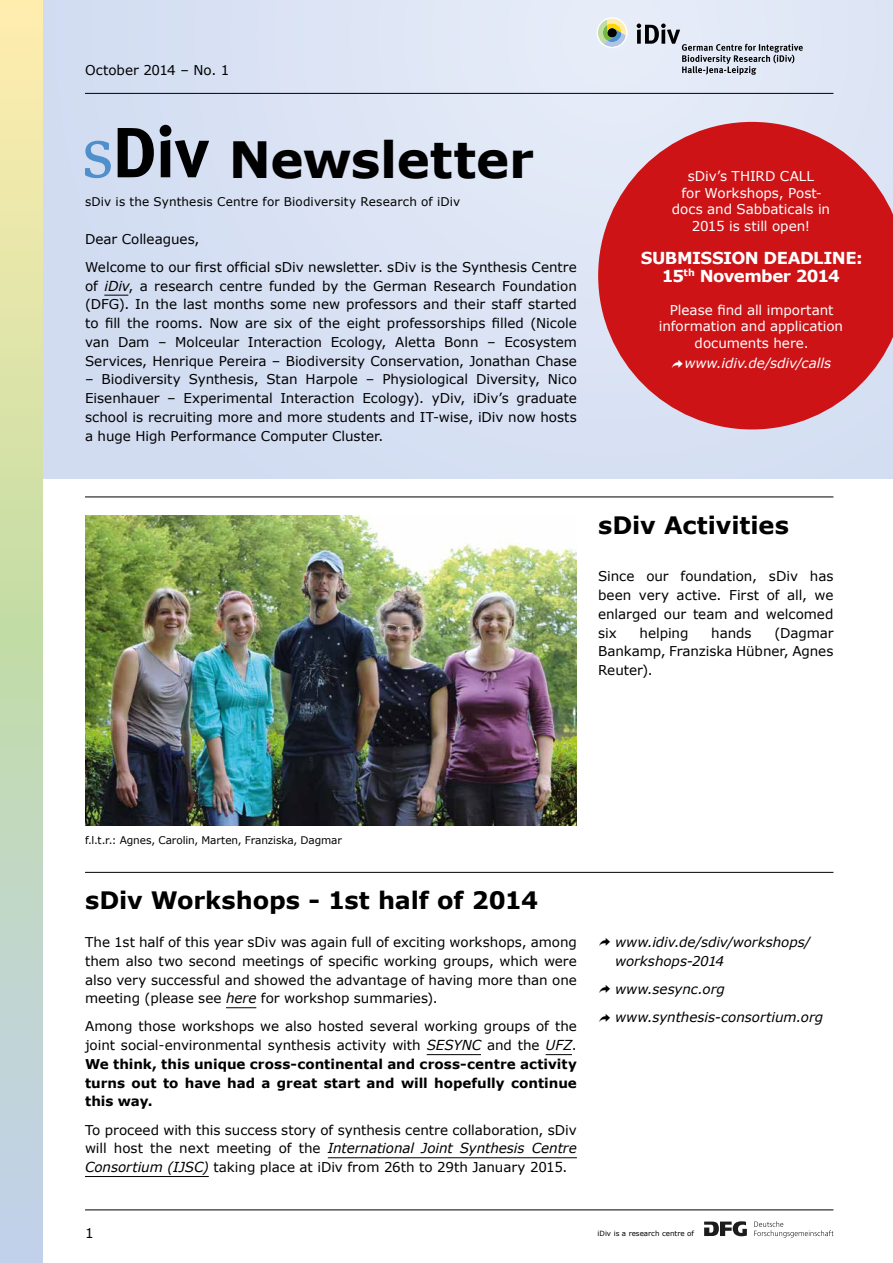
<style>
.page{position:relative;width:893px;height:1263px;background:#fff}
.page>*{position:absolute;margin:0;border:0;box-sizing:border-box;transform-origin:0 0}
.t1{font:700 49.95px "Verdana";letter-spacing:-.005em;color:#000}
.t2{font:700 24px "Verdana";letter-spacing:-.005em;color:#000}
.t3{font:700 16.5px/18px "Verdana";letter-spacing:-.03em;color:#fff;text-align:center}
.t4{font:italic 13.8px "Verdana";letter-spacing:-.005em;color:#000}
.t5{font:13.5px/18.8px "Verdana";color:#000;text-align:justify}
.t6{font:700 13.5px/18.8px "Verdana";letter-spacing:-.005em;color:#000;text-align:justify}
.t7{font:13.5px/16.5px "Verdana";color:#fff;text-align:center}
.t8{font:italic 13.5px/18.8px "Verdana";letter-spacing:-.005em;color:#000}
.t9{font:italic 13.5px "Verdana";letter-spacing:-.005em;color:#fff}
.t10{font:12px "Verdana";letter-spacing:.015em;color:#000}
.t11{font:10.5px "Verdana";letter-spacing:-.01em;color:#000}
.t12{font:7.2px "Verdana";color:#000}
.s1{font-style:italic;font-size:13.8px}
.s2{font-family:"Entypo";font-style:normal;font-size:24px}
.s3{font-weight:400}
.s4{font-weight:400;font-style:italic;font-size:13.8px}
.s5{font-style:normal;font-size:13.5px}
</style>
<div class="page">
<svg style="left:704px;top:1221px;width:43px;height:15px"></svg>
<svg style="left:754px;top:1221px;width:79px;height:17px"></svg>
<div style="left:43px;top:0;width:850px;height:478px;background:#d8e1f4"></div>
<hr style="left:85px;top:497px;width:748px;height:1px;background:#000">
<hr style="left:85px;top:93px;width:748px;height:1px;background:#000">
<hr style="left:85px;top:872px;width:748px;height:1px;background:#000">
<svg style="left:104px;top:295px;width:24px;height:1px"></svg>
<img style="left:85px;top:516px;width:492px;height:309px">
<hr style="left:226px;top:1007px;width:30px;height:1px;background:#000">
<hr style="left:427px;top:1054px;width:54px;height:1px;background:#000">
<svg style="left:546px;top:1054px;width:26px;height:1px"></svg>
<hr style="left:328px;top:1157px;width:249px;height:1px;background:#000">
<hr style="left:85px;top:1176px;width:124px;height:1px;background:#000">
<svg style="left:598px;top:122px;width:295px;height:307px;fill:#cd1316"></svg>
<hr style="left:85px;top:1209px;width:748px;height:1px;background:#000">
<svg style="left:595px;top:15px;width:34px;height:36px"></svg>
<svg style="left:637px;top:24px;width:166px;height:51px"></svg>
<svg style="left:0;top:0;width:43px;height:1263px;background:#d1ddba"></svg>
<svg style="left:118px;top:125px;width:91px;height:52px"></svg>
<svg style="left:85px;top:141px;width:26px;height:37px"></svg>
<p class="t5" style="left:85px;top:61px;width:146px">October 2014 – No. 1</p>
<h1 class="t1" style="left:229px;top:125px;width:307px">Newsletter</h1>
<p class="t10" style="left:85px;top:194px;width:377px">sDiv is the Synthesis Centre for Biodiversity Research of iDiv</p>
<p class="t5" style="left:85px;top:225px;width:493px;line-height:28px">Dear Colleagues,<br>Welcome to our first official sDiv newsletter. sDiv is the Synthesis Centre</p>
<p class="t5" style="left:85px;top:276px;width:493px">of <span class="s1">iDiv</span>, a research centre funded by the German Research Foundation (DFG). In the last months some new professors and their staff started to fill the rooms. Now are six of the eight professorships filled (Nicole van Dam – Molceular Interaction Ecology, Aletta Bonn – Ecosystem Services, Henrique Pereira – Biodiversity Conservation, Jonathan Chase</p>
<p class="t5" style="left:85px;top:370px;width:493px">– Biodiversity Synthesis, Stan Harpole – Physiological Diversity, Nico Eisenhauer – Experimental Interaction Ecology). yDiv, iDiv’s graduate school is recruiting more and more students and IT-wise, iDiv now hosts a huge High Performance Computer Cluster.</p>
<p class="t7" style="left:672px;top:168px;width:160px">sDiv’s THIRD CALL<br>for Workshops, Post&shy;docs and Sabbaticals in<br>2015 is still open!</p>
<p class="t3" style="left:641px;top:248px;width:223px">SUBMISSION DEADLINE:<br>15<sup>th</sup> November 2014</p>
<p class="t7" style="left:659px;top:301px;width:186px">Please find all important information and application documents here.</p>
<p class="t9" style="left:671px;top:354px;width:162px"><span class="s2">➦</span>www.idiv.de/sdiv/calls</p>
<h2 class="t2" style="left:598px;top:509px;width:192px">sDiv Activities</h2>
<p class="t5" style="left:598px;top:567px;width:237px">Since our foundation, sDiv has been very active. First of all, we enlarged our team and welcomed six</p>
<p class="t5" style="left:598px;top:623px;width:237px;text-indent:176px">(Dagmar Bankamp, Franziska Hübner, Agnes Reuter).</p>
<p class="t5" style="left:640px;top:623px;width:50px">helping</p>
<p class="t5" style="left:711px;top:623px;width:42px">hands</p>
<p class="t11" style="left:85px;top:833px;width:258px">f.l.t.r.: Agnes, Carolin, Marten, Franziska, Dagmar</p>
<h2 class="t2" style="left:85px;top:884px;width:455px">sDiv Workshops - 1st half of 2014</h2>
<p class="t5" style="left:85px;top:932px;width:493px">The 1st half of this year sDiv was again full of exciting workshops, among them also two second meetings of specific working groups, which were also very successful and showed the advantage of having more than one meeting (please see <span class="s1">here</span> for workshop summaries).</p>
<p class="t6" style="left:85px;top:1017px;width:493px"><span class="s3">Among those workshops we also hosted several working groups of the joint social-environmental synthesis activity with</span> <span class="s4">SESYNC</span> <span class="s3">and the</span> <span class="s4">UFZ</span><span class="s3">.<br></span>We think, this unique cross-continental and cross-centre activity turns out to have had a great start and will hopefully continue this way.</p>
<p class="t5" style="left:85px;top:1120px;width:493px">To proceed with this success story of synthesis centre collaboration, sDiv</p>
<p class="t4" style="left:85px;top:1139px;width:493px"><span class="s5">will host the next meeting of the</span> International Joint Synthesis Centre</p>
<p class="t5" style="left:85px;top:1157px;width:484px"><span class="s1">Consortium (IJSC)</span> taking place at iDiv from 26th to 29th January 2015.</p>
<p class="t8" style="left:615px;top:932px;width:197px;text-indent:-17px"><span class="s2">➦</span> www.idiv.de/sdiv/workshops/ workshops-2014</p>
<p class="t8" style="left:598px;top:975px;width:227px;line-height:28.2px"><span class="s2">➦</span> www.sesync.org<br><span class="s2">➦</span> www.synthesis-consortium.org</p>
<p class="t5" style="left:85px;top:1223px;width:10px">1</p>
<p class="t12" style="left:598px;top:1228px;width:98px">iDiv is a research centre of</p>
</div>
